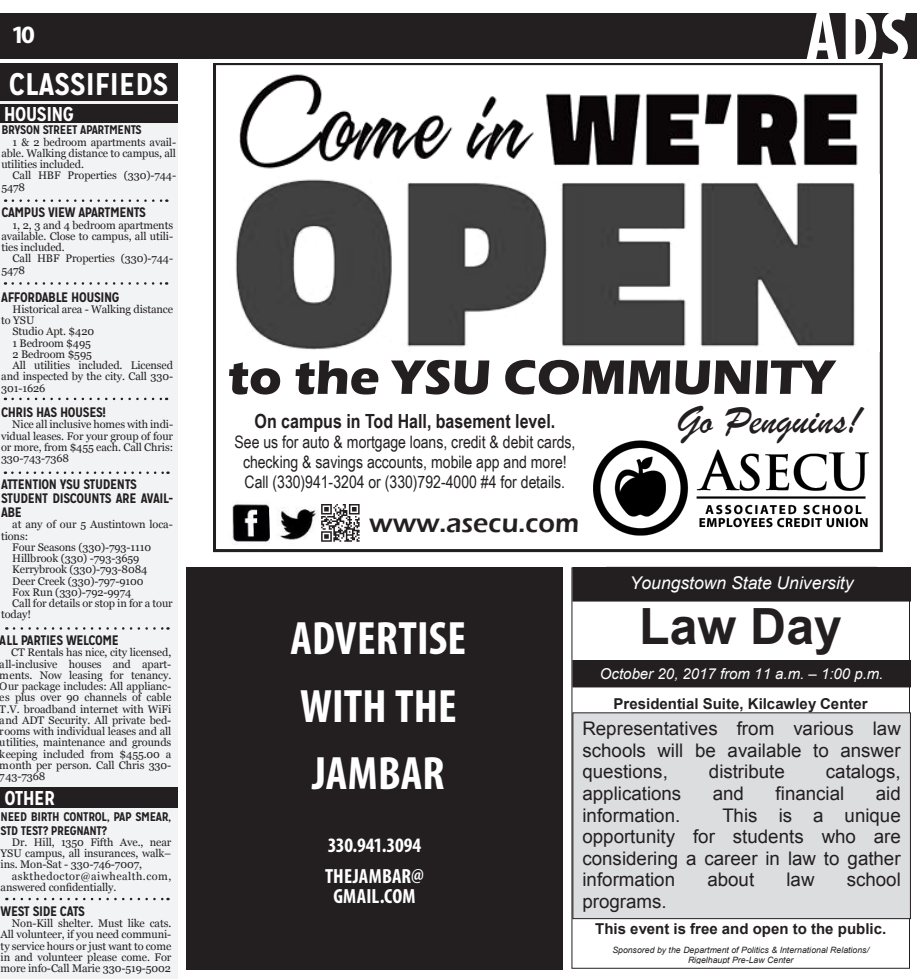
<style>
.page{position:relative;width:917px;height:979px;background:#fff}
.page>*{position:absolute;margin:0;border:0;box-sizing:border-box;transform-origin:0 0}
.t1{font:700 condensed 75px "Myriad Pro";color:#fff}
.t2{font:700 50.12px "Eras ITC";color:#231f20}
.t3{font:700 50px "Arial";color:#231f20}
.t4{font:700 condensed 47px/67.8px "Myriad Pro";letter-spacing:.005em;color:#fff}
.t5{font:41.5px "Brush Script";color:#231f20}
.jumps_header{font:700 31.25px "Mission Gothic";color:#fff}
.t6{font:600 26.88px "Eras ITC";color:#231f20}
.Small_Headline{font:700 25px "Myriad Pro";color:#fff}
.t7{font:700 condensed 20.62px "Myriad Pro";letter-spacing:.005em;color:#fff}
.t8{font:700 condensed 20.62px "Myriad Pro";letter-spacing:-.02em;color:#fff}
.jumbs_subhead{font:700 20px "Mission Gothic";letter-spacing:-.03em;color:#fff}
.t9{font:700 19.5px "Arial Narrow";color:#231f20}
.t10{font:18.75px/21.5px "Arial";color:#231f20;text-align:justify}
.t11{font:italic 17.5px "Arial";color:#fff}
.t12{font:17.12px/19.8px "Arial Narrow";color:#231f20;text-align:center}
.t13{font:700 15px "Arial";color:#231f20}
.t14{font:15px/17.2px "Arial";color:#231f20}
.t15{font:italic 15px "Arial";color:#fff}
.jumps_paraghrah_head{font:700 13.75px/13.8px "Mission Gothic";letter-spacing:-.03em;color:#231f20}
.jumps_paraghrah_head-2{font:700 12.5px/13.8px "Mission Gothic";letter-spacing:-.03em;color:#231f20}
.body{font:11px/11.2px "Georgia";letter-spacing:-.01em;color:#231f20;text-align:justify}
.body-2{font:11px/11.2px "Georgia";letter-spacing:.04em;color:#231f20}
.t16{font:italic 8.75px/10px "Arial";color:#231f20;text-align:center}
</style>
<div class="page">
<div style="left:0;top:13px;width:917px;height:45px;background:#231f20"></div>
<svg style="left:213px;top:63px;width:669px;height:489px"></svg>
<img style="left:221px;top:175px;width:659px;height:177px">
<img style="left:221px;top:67px;width:657px;height:107px">
<img style="left:226px;top:498px;width:93px;height:49px">
<img style="left:319px;top:501px;width:42px;height:42px">
<img style="left:585px;top:430px;width:292px;height:117px">
<div style="left:1px;top:63px;width:177px;height:916px;background:#f2f3f4"></div>
<div style="left:1px;top:787px;width:177px;height:20px;background:#231f20"></div>
<div style="left:0;top:104px;width:177px;height:19px;background:#231f20"></div>
<svg style="left:13px;top:282px;width:154px;height:3px"></svg>
<svg style="left:13px;top:398px;width:154px;height:2px"></svg>
<svg style="left:12px;top:471px;width:156px;height:3px"></svg>
<svg style="left:14px;top:627px;width:154px;height:3px"></svg>
<div style="left:1px;top:63px;width:177px;height:37px;background:#231f20"></div>
<svg style="left:13px;top:199px;width:154px;height:3px"></svg>
<div style="left:186px;top:567px;width:377px;height:403px;background:#231f20"></div>
<div style="left:573px;top:713px;width:337px;height:205px;background:#dcdddf"></div>
<div style="left:572px;top:712px;width:339px;height:207px;border:1px solid #231f20"></div>
<div style="left:573px;top:568px;width:337px;height:33px;background:#231f20"></div>
<div style="left:572px;top:567px;width:339px;height:34px;border:1px solid #231f20"></div>
<div style="left:573px;top:660px;width:337px;height:27px;background:#231f20"></div>
<svg style="left:14px;top:898px;width:154px;height:2px"></svg>
<p class="Small_Headline" style="left:11px;top:19px;width:25px">10</p>
<p class="jumps_header" style="left:9px;top:64px;width:161px">CLASSIFIEDS</p>
<p class="jumbs_subhead" style="left:4px;top:101px;width:72px">HOUSING</p>
<p class="jumps_paraghrah_head-2" style="left:1px;top:123px;width:142px">BRYSON STREET APARTMENTS</p>
<p class="body" style="left:1px;top:136px;width:176px;text-indent:11px">1 &amp; 2 bedroom apartments avail&shy;able. Walking distance to campus, all utilities included.</p>
<p class="body" style="left:1px;top:170px;width:176px;text-indent:11px">Call HBF Properties (330)-744-<br>5478</p>
<p class="jumps_paraghrah_head" style="left:1px;top:206px;width:146px">CAMPUS VIEW APARTMENTS</p>
<p class="body" style="left:1px;top:219px;width:173px;text-indent:11px">1, 2, 3 and 4 bedroom apartments available. Close to campus, all utili&shy;ties included.</p>
<p class="body" style="left:1px;top:253px;width:173px;text-indent:11px">Call HBF Properties (330)-744-<br>5478</p>
<p class="jumps_paraghrah_head" style="left:1px;top:290px;width:120px">AFFORDABLE HOUSING</p>
<p class="body" style="left:1px;top:304px;width:173px;text-indent:11px">Historical area - Walking distance to YSU</p>
<p class="body" style="left:12px;top:326px;width:83px">Studio Apt. $420</p>
<p class="body" style="left:12px;top:337px;width:80px">1 Bedroom $495</p>
<p class="body" style="left:12px;top:349px;width:81px">2 Bedroom $595</p>
<p class="body" style="left:1px;top:360px;width:173px;text-indent:11px">All utilities included. Licensed and inspected by the city. Call 330- 301-1626</p>
<p class="jumps_paraghrah_head" style="left:1px;top:405px;width:106px">CHRIS HAS HOUSES!</p>
<p class="body" style="left:1px;top:419px;width:174px;text-indent:11px">Nice all inclusive homes with indi&shy;vidual leases. For your group of four or more, from $455 each. Call Chris:<br>330-743-7368</p>
<p class="jumps_paraghrah_head" style="left:1px;top:478px;width:137px">ATTENTION YSU STUDENTS</p>
<p class="jumps_paraghrah_head" style="left:1px;top:491px;width:173px">STUDENT DISCOUNTS ARE AVAIL-<br>ABE</p>
<p class="body" style="left:1px;top:519px;width:173px;text-indent:11px">at any of our 5 Austintown loca&shy;tions:</p>
<p class="body" style="left:12px;top:541px;width:140px">Four Seasons (330)-793-1110</p>
<p class="body" style="left:12px;top:553px;width:129px">Hillbrook (330) -793-3659</p>
<p class="body" style="left:12px;top:564px;width:137px">Kerrybrook (330)-793-8084</p>
<p class="body" style="left:12px;top:575px;width:133px">Deer Creek (330)-797-9100</p>
<p class="body" style="left:12px;top:586px;width:121px">Fox Run (330)-792-9974</p>
<p class="body" style="left:1px;top:598px;width:173px;text-indent:11px">Call for details or stop in for a tour today!</p>
<p class="jumps_paraghrah_head" style="left:0;top:633px;width:121px">ALL PARTIES WELCOME</p>
<p class="body" style="left:0;top:647px;width:173px;text-indent:11px">CT Rentals has nice, city licensed, all-inclusive houses and apart&shy;ments. Now leasing for tenancy.<br>Our package includes: All applianc&shy;es plus over 90 channels of cable T.V. broadband internet with WiFi and ADT Security. All private bed&shy;rooms with individual leases and all utilities, maintenance and grounds keeping included from $455.00 a month per person. Call Chris 330- 743-7368</p>
<p class="jumbs_subhead" style="left:4px;top:785px;width:52px">OTHER</p>
<p class="jumps_paraghrah_head-2" style="left:1px;top:809px;width:172px">NEED BIRTH CONTROL, PAP SMEAR,<br>STD TEST? PREGNANT?</p>
<p class="body" style="left:1px;top:837px;width:172px;text-indent:11px">Dr. Hill, 1350 Fifth Ave., near YSU campus, all insurances, walk– ins. Mon-Sat - 330-746-7007,</p>
<p class="body-2" style="left:1px;top:870px;width:172px;text-indent:11px">askthedoctor@aiwhealth.com, answered confidentially.</p>
<p class="jumps_paraghrah_head" style="left:1px;top:904px;width:86px">WEST SIDE CATS</p>
<p class="body" style="left:1px;top:918px;width:172px;text-indent:11px">Non-Kill shelter. Must like cats.<br>All volunteer, if you need communi&shy;ty service hours or just want to come in and volunteer please come. For more info-Call Marie 330-519-5002</p>
<p class="t1" style="left:805px;top:-10px;width:105px">ADS</p>
<p class="t2" style="left:228px;top:348px;width:608px">to the YSU COMMUNITY</p>
<p class="t9" style="left:255px;top:406px;width:302px">On campus in Tod Hall, basement level.</p>
<p class="t12" style="left:234px;top:432px;width:342px">See us for auto &amp; mortgage loans, credit &amp; debit cards, checking &amp; savings accounts, mobile app and more!<br>Call (330)941-3204 or (330)792-4000 #4 for details.</p>
<p class="t6" style="left:369px;top:508px;width:211px">www.asecu.com</p>
<p class="t5" style="left:676px;top:395px;width:186px">Go Penguins!</p>
<p class="t14" style="left:449px;top:428px;width:222px">Political Science, Extension 3436<br>Ad size: 2 columns x 5 inches</p>
<p class="t4" style="left:291px;top:603px;width:177px">ADVERTISE</p>
<p class="t4" style="left:300px;top:671px;width:158px">WITH THE<br>JAMBAR</p>
<p class="t8" style="left:328px;top:832px;width:95px">330.941.3094</p>
<p class="t7" style="left:325px;top:863px;width:101px">THEJAMBAR@</p>
<p class="t7" style="left:333px;top:883px;width:84px">GMAIL.COM</p>
<p class="t11" style="left:630px;top:572px;width:225px">Youngstown State University</p>
<p class="t3" style="left:639px;top:593px;width:204px">Law Day</p>
<p class="t15" style="left:600px;top:664px;width:285px">October 20, 2017 from 11 a.m. – 1:00 p.m.</p>
<p class="t13" style="left:614px;top:694px;width:256px">Presidential Suite, Kilcawley Center</p>
<p class="t10" style="left:582px;top:718px;width:320px">Representatives from various law schools will be available to answer questions,</p>
<p class="t10" style="left:709px;top:761px;width:77px">distribute</p>
<p class="t10" style="left:826px;top:761px;width:77px">catalogs,</p>
<p class="t10" style="left:582px;top:783px;width:100px">applications</p>
<p class="t10" style="left:713px;top:783px;width:33px">and</p>
<p class="t10" style="left:775px;top:783px;width:70px">financial</p>
<p class="t10" style="left:876px;top:783px;width:26px">aid</p>
<p class="t10" style="left:582px;top:804px;width:99px">information.</p>
<p class="t10" style="left:582px;top:804px;width:320px;text-indent:140px">This is a unique opportunity for students who are considering a career in law to gather information</p>
<p class="t10" style="left:707px;top:869px;width:48px">about</p>
<p class="t10" style="left:786px;top:869px;width:30px">law</p>
<p class="t10" style="left:847px;top:869px;width:56px">school</p>
<p class="t10" style="left:582px;top:890px;width:86px">programs.</p>
<p class="t13" style="left:595px;top:918px;width:292px">This event is free and open to the public.</p>
<p class="t16" style="left:612px;top:944px;width:258px">Sponsored by the Department of Politics &amp; International Relations/<br>Rigelhaupt Pre-Law Center</p>
</div>
